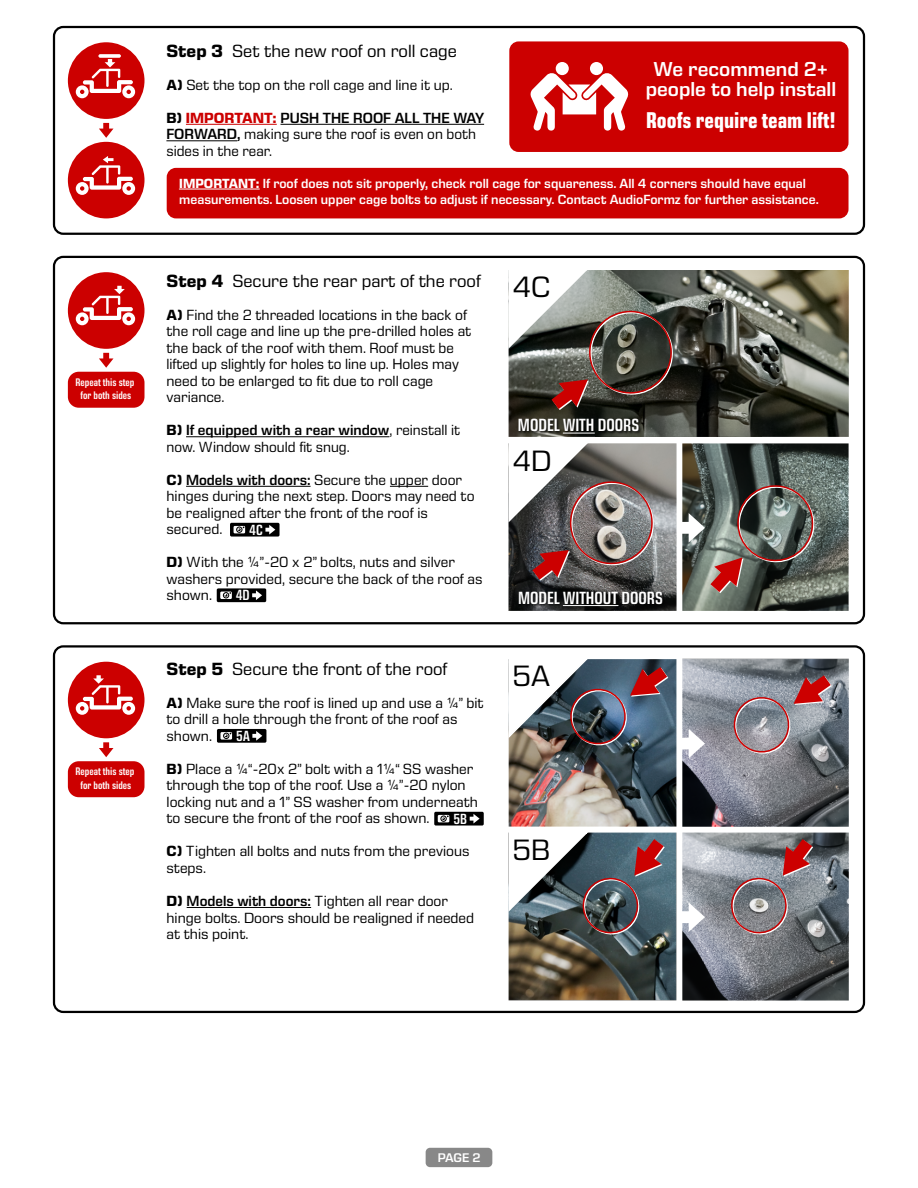
<style>
.page{position:relative;width:918px;height:1188px;background:#fff}
.page>*{position:absolute;margin:0;border:0;box-sizing:border-box;transform-origin:0 0}
.t1{font:30px "Eurostile Next LT Pro";color:#000}
.t2{font:700 condensed 23.25px "Eurostile Next LT Pro";color:#fff}
.t3{font:600 20.55px/20.4px "Eurostile Next LT Pro";color:#fff;text-align:center}
.t4{font:18px "Eurostile Next LT Pro";color:#000}
.t5{font:600 condensed 18px "Eurostile Next LT Pro";color:#fff}
.t6{font:15px/16.5px "Eurostile Next LT Pro";color:#000}
.t7{font:600 condensed 15px "Eurostile Next LT Pro";color:#fff}
.t8{font:600 13.5px/16.5px "Eurostile Next LT Pro";color:#fff}
.t9{font:600 12.75px "Eurostile Next LT Pro";color:#fff}
.t10{font:600 condensed 11.25px/13.6px "Eurostile Next LT Pro";color:#fff;text-align:center}
.s1{font-weight:700}
.s2{font-weight:700;color:#c00}
.s3{font-weight:600}
</style>
<div class="page">
<div style="left:53px;top:645px;width:812px;height:368px;border:2px solid #000;border-radius:9px"></div>
<div style="left:426px;top:1148px;width:66px;height:19px;background:#888;border-radius:4px"></div>
<hr style="left:187px;top:907px;width:124px;height:1px;background:#000">
<div style="left:68px;top:662px;width:77px;height:76px;background:#c00;border-radius:50%"></div>
<svg style="left:76px;top:675px;width:59px;height:40px"></svg>
<svg style="left:99px;top:742px;width:15px;height:15px"></svg>
<div style="left:53px;top:256px;width:812px;height:368px;border:2px solid #000;border-radius:9px"></div>
<hr style="left:186px;top:436px;width:203px;height:1px;background:#000">
<hr style="left:186px;top:486px;width:125px;height:1px;background:#000">
<hr style="left:390px;top:486px;width:38px;height:1px;background:#000">
<div style="left:68px;top:272px;width:77px;height:77px;background:#c00;border-radius:50%"></div>
<svg style="left:76px;top:286px;width:59px;height:39px"></svg>
<div style="left:53px;top:26px;width:812px;height:209px;border:2px solid #000;border-radius:9px"></div>
<div style="left:68px;top:42px;width:77px;height:77px;background:#c00;border-radius:50%"></div>
<svg style="left:98px;top:54px;width:23px;height:4px"></svg>
<svg style="left:76px;top:59px;width:59px;height:39px"></svg>
<div style="left:68px;top:142px;width:77px;height:76px;background:#c00;border-radius:50%"></div>
<svg style="left:76px;top:156px;width:59px;height:39px"></svg>
<svg style="left:99px;top:123px;width:15px;height:15px"></svg>
<svg style="left:99px;top:353px;width:15px;height:15px"></svg>
<hr style="left:186px;top:124px;width:91px;height:1px;background:#c00">
<hr style="left:281px;top:124px;width:203px;height:1px;background:#000">
<hr style="left:166px;top:140px;width:71px;height:1px;background:#000">
<div style="left:230px;top:523px;width:50px;height:14px;background:#000;border-radius:2px"></div>
<svg style="left:265px;top:525px;width:10px;height:10px"></svg>
<svg style="left:234px;top:526px;width:11px;height:7px"></svg>
<svg style="left:237px;top:527px;width:7px;height:5px"></svg>
<div style="left:217px;top:729px;width:49px;height:14px;background:#000;border-radius:2px"></div>
<svg style="left:252px;top:731px;width:10px;height:10px"></svg>
<div style="left:220px;top:732px;width:12px;height:8px;background:#fff"></div>
<svg style="left:223px;top:733px;width:8px;height:6px"></svg>
<div style="left:434px;top:812px;width:50px;height:14px;background:#000;border-radius:2px"></div>
<svg style="left:470px;top:814px;width:10px;height:10px"></svg>
<svg style="left:438px;top:815px;width:11px;height:7px"></svg>
<svg style="left:441px;top:816px;width:8px;height:5px"></svg>
<img style="left:509px;top:270px;width:340px;height:166px">
<svg style="left:508px;top:270px;width:169px;height:140px;background:#716c66"></svg>
<img style="left:682px;top:443px;width:167px;height:167px">
<svg style="left:682px;top:483px;width:134px;height:110px;background:#6b6761"></svg>
<img style="left:509px;top:659px;width:167px;height:167px">
<img style="left:508px;top:659px;width:160px;height:89px">
<img style="left:682px;top:659px;width:167px;height:167px">
<svg style="left:731px;top:675px;width:101px;height:82px;background:#94868d"></svg>
<svg style="left:682px;top:729px;width:23px;height:29px"></svg>
<img style="left:509px;top:833px;width:167px;height:167px">
<svg style="left:508px;top:832px;width:157px;height:103px"></svg>
<img style="left:682px;top:833px;width:167px;height:167px">
<svg style="left:731px;top:839px;width:82px;height:96px;background:#8d7d82"></svg>
<svg style="left:682px;top:902px;width:23px;height:30px"></svg>
<div style="left:509px;top:41px;width:340px;height:111px;background:#c00;border-radius:9px"></div>
<div style="left:167px;top:168px;width:682px;height:50px;background:#c00;border-radius:9px"></div>
<svg style="left:530px;top:62px;width:99px;height:69px"></svg>
<hr style="left:179px;top:189px;width:80px;height:1px;background:#fff">
<div style="left:68px;top:372px;width:77px;height:36px;background:#c00;border-radius:11px"></div>
<div style="left:68px;top:761px;width:77px;height:36px;background:#c00;border-radius:11px"></div>
<img style="left:509px;top:443px;width:167px;height:167px">
<svg style="left:508px;top:443px;width:150px;height:138px;background:#867d7c"></svg>
<img style="left:516px;top:586px;width:151px;height:25px">
<hr style="left:563px;top:605px;width:55px;height:1px;background:#fff">
<div style="left:217px;top:588px;width:49px;height:14px;background:#000;border-radius:2px"></div>
<svg style="left:252px;top:590px;width:10px;height:10px"></svg>
<svg style="left:220px;top:592px;width:12px;height:7px"></svg>
<svg style="left:223px;top:592px;width:8px;height:6px"></svg>
<img style="left:516px;top:414px;width:128px;height:23px">
<hr style="left:563px;top:433px;width:31px;height:1px;background:#fff">
<p class="t10" style="left:75px;top:375px;width:60px">Repeat this step for both sides</p>
<p class="t10" style="left:75px;top:765px;width:60px">Repeat this step for both sides</p>
<p class="t4" style="left:166px;top:41px;width:292px"><span class="s1">Step 3</span> Set the new roof on roll cage</p>
<p class="t6" style="left:166px;top:77px;width:288px"><span class="s1">A)</span> Set the top on the roll cage and line it up.</p>
<p class="t6" style="left:166px;top:110px;width:319px"><span class="s1">B)</span> <span class="s2">IMPORTANT:</span> <span class="s3">PUSH THE ROOF ALL THE WAY<br>FORWARD,</span> making sure the roof is even on both sides in the rear.</p>
<h3 class="t3" style="left:646px;top:59px;width:192px">We recommend 2+ people to help install</h3>
<h2 class="t2" style="left:646px;top:107px;width:191px">Roofs require team lift!</h2>
<p class="t8" style="left:179px;top:175px;width:641px"><span class="s1">IMPORTANT:</span> If roof does not sit properly, check roll cage for squareness. All 4 corners should have equal measurements. Loosen upper cage bolts to adjust if necessary. Contact AudioFormz for further assistance.</p>
<p class="t4" style="left:167px;top:271px;width:316px"><span class="s1">Step 4</span> Secure the rear part of the roof</p>
<p class="t6" style="left:167px;top:306px;width:306px"><span class="s1">A)</span> Find the 2 threaded locations in the back of the roll cage and line up the pre-drilled holes at the back of the roof with them. Roof must be lifted up slightly for holes to line up. Holes may need to be enlarged to fit due to roll cage variance.</p>
<p class="t6" style="left:167px;top:422px;width:295px"><span class="s1">B)</span> <span class="s3">If equipped with a rear window</span>, reinstall it now. Window should fit snug.</p>
<p class="t6" style="left:167px;top:472px;width:310px"><span class="s1">C)</span> <span class="s3">Models with doors:</span> Secure the upper door hinges during the next step. Doors may need to be realigned after the front of the roof is secured.</p>
<p class="t6" style="left:167px;top:554px;width:318px"><span class="s1">D)</span> With the ¼”-20 x 2” bolts, nuts and silver washers provided, secure the back of the roof as shown.</p>
<h1 class="t1" style="left:513px;top:270px;width:40px">4C</h1>
<p class="t5" style="left:518px;top:415px;width:123px">MODEL WITH DOORS</p>
<h1 class="t1" style="left:513px;top:444px;width:41px">4D</h1>
<p class="t7" style="left:249px;top:521px;width:15px">4C</p>
<p class="t7" style="left:236px;top:587px;width:16px">4D</p>
<p class="t5" style="left:518px;top:588px;width:146px">MODEL WITHOUT DOORS</p>
<p class="t4" style="left:167px;top:659px;width:282px"><span class="s1">Step 5</span> Secure the front of the roof</p>
<p class="t6" style="left:167px;top:695px;width:319px"><span class="s1">A)</span> Make sure the roof is lined up and use a ¼” bit to drill a hole through the front of the roof as shown.</p>
<p class="t6" style="left:167px;top:761px;width:313px"><span class="s1">B)</span> Place a ¼“-20x 2” bolt with a 1¼“ SS washer through the top of the roof. Use a ¼”-20 nylon locking nut and a 1” SS washer from underneath to secure the front of the roof as shown.</p>
<p class="t6" style="left:167px;top:843px;width:304px"><span class="s1">C)</span> Tighten all bolts and nuts from the previous steps.</p>
<p class="t6" style="left:167px;top:893px;width:309px"><span class="s1">D)</span> <span class="s3">Models with doors:</span> Tighten all rear door hinge bolts. Doors should be realigned if needed at this point.</p>
<p class="t7" style="left:236px;top:728px;width:15px">5A</p>
<p class="t7" style="left:454px;top:810px;width:15px">5B</p>
<h1 class="t1" style="left:513px;top:660px;width:39px">5A</h1>
<h1 class="t1" style="left:513px;top:833px;width:39px">5B</h1>
<p class="t9" style="left:438px;top:1151px;width:44px">PAGE 2</p>
</div>
